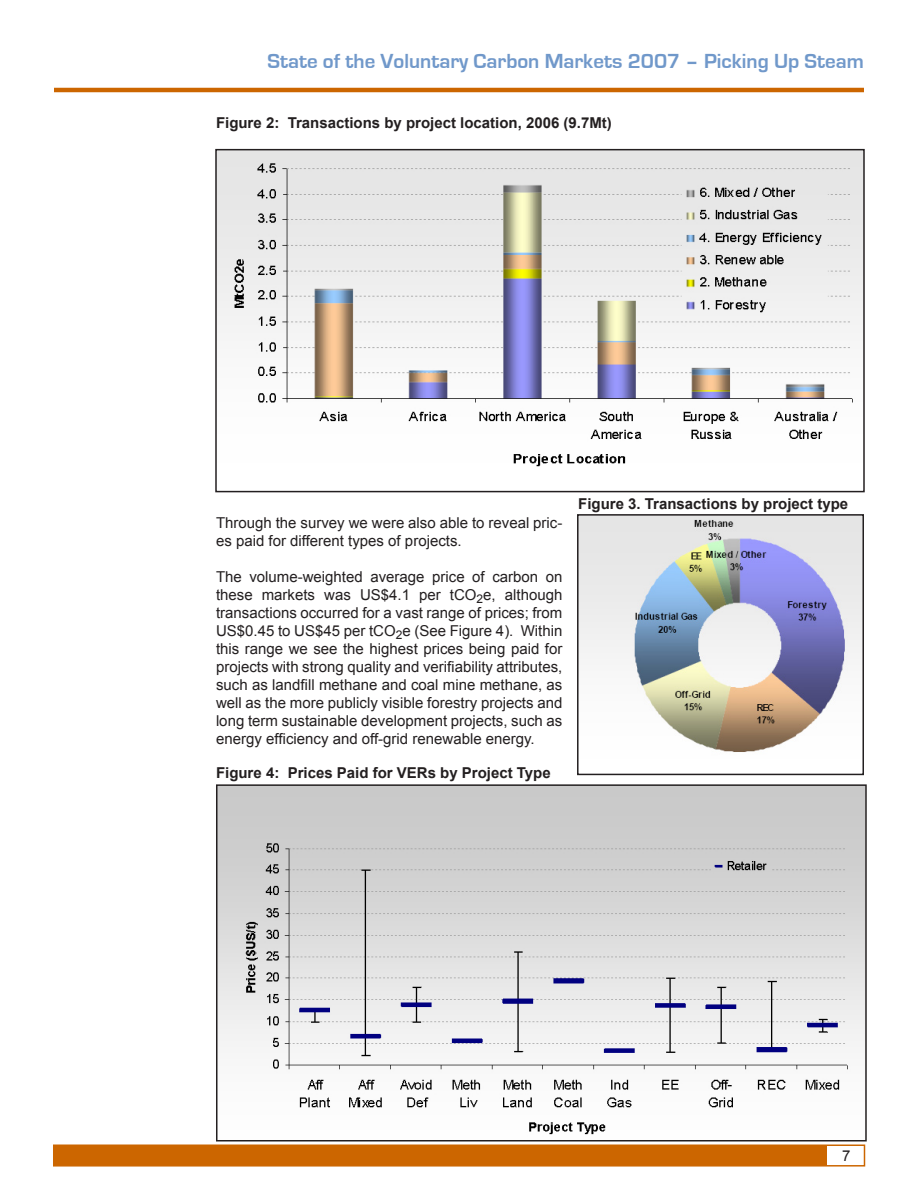
<style>
.page{position:relative;width:918px;height:1188px;background:#fff}
.page>*{position:absolute;margin:0;border:0;box-sizing:border-box;transform-origin:0 0}
.t1{font:700 21px "Eurostile";color:#7098ca}
.t2{font:15px/18px "Arial";color:#231f20}
.t3{font:700 15px "Arial";color:#231f20}
</style>
<div class="page">
<hr style="left:54px;top:88px;width:810px;height:4px;background:#c60">
<div style="left:53px;top:1144px;width:812px;height:23px;border:2px solid #c60"></div>
<div style="left:55px;top:1147px;width:771px;height:18px;background:#c60"></div>
<div style="left:54px;top:1146px;width:773px;height:20px;border:2px solid #c60"></div>
<img style="left:218px;top:152px;width:644px;height:315px">
<div style="left:215px;top:149px;width:650px;height:343px;border:2px solid #231f20"></div>
<img style="left:219px;top:787px;width:645px;height:348px">
<div style="left:216px;top:784px;width:651px;height:358px;border:2px solid #231f20"></div>
<img style="left:580px;top:517px;width:281px;height:235px">
<div style="left:577px;top:514px;width:287px;height:261px;border:2px solid #231f20"></div>
<h1 class="t1" style="left:267px;top:50px;width:598px">State of the Voluntary Carbon Markets 2007 – Picking Up Steam</h1>
<p class="t3" style="left:216px;top:113px;width:397px">Figure 2: Transactions by project location, 2006 (9.7Mt)</p>
<p class="t2" style="left:216px;top:513px;width:348px">Through the survey we were also able to reveal pric&shy;es paid for different types of projects.</p>
<p class="t2" style="left:216px;top:567px;width:348px;text-align:justify">The volume-weighted average price of carbon on these markets was US$4.1 per tCO<sub>2</sub>e, although transactions occurred for a vast range of prices; from US$0.45 to US$45 per tCO<sub>2</sub>e (See Figure 4). Within this range we see the highest prices being paid for projects with strong quality and verifiability attributes, such as landfill methane and coal mine methane, as well as the more publicly visible forestry projects and long term sustainable development projects, such as energy efficiency and off-grid renewable energy.</p>
<p class="t3" style="left:216px;top:763px;width:336px">Figure 4: Prices Paid for VERs by Project Type</p>
<p class="t3" style="left:578px;top:494px;width:272px">Figure 3. Transactions by project type</p>
</div>
